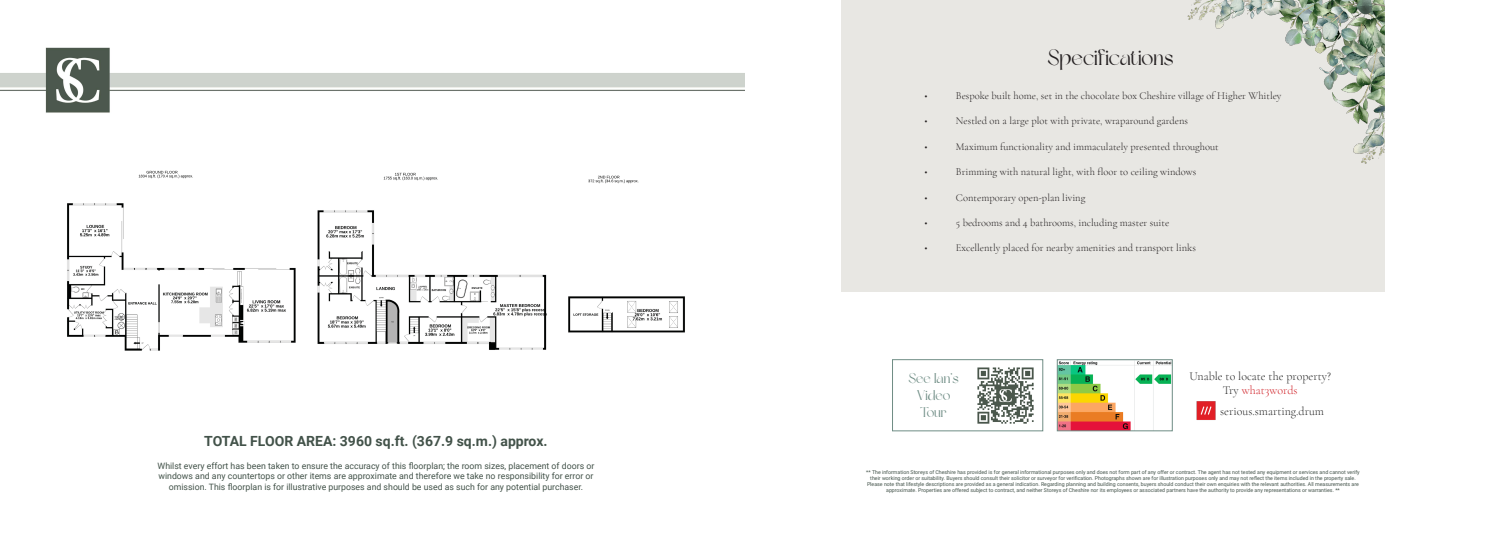
<style>
.page{position:relative;width:1489px;height:536px;background:#fff}
.page>*{position:absolute;margin:0;border:0;box-sizing:border-box;transform-origin:0 0}
.t1{font:21.88px "Dream Avenue";color:#231f20}
.t2{font:700 14px "Roboto";color:#425249}
.t3{font:14px/16.8px "Dream Avenue";color:#6f8d85;text-align:center}
.t4{font:300 11.99px "Cormorant Garamond";color:#262626}
.t5{font:300 11.99px "Cormorant Garamond";color:#d1232a}
.t6{font:300 10.5px "Cormorant Garamond";color:#231f20}
.t7{font:8.75px/10.5px "Roboto";color:#425249;text-align:center}
.t8{font:5.25px/6px "Roboto";color:#425249;text-align:center}
.s1{color:#262626}
</style>
<div class="page">
<div style="left:892px;top:359px;width:151px;height:72px;border:1px solid #6f8d85"></div>
<img style="left:1196px;top:401px;width:20px;height:19px">
<img style="left:0;top:47px;width:744px;height:66px">
<img style="left:67px;top:170px;width:618px;height:181px">
<div style="left:841px;top:0;width:543px;height:291px;background:#e8e7e3"></div>
<img style="left:1187px;top:0;width:197px;height:164px">
<img style="left:1058px;top:361px;width:112px;height:68px">
<div style="left:1056px;top:359px;width:116px;height:72px;border:1px solid #6f8d85"></div>
<img style="left:977px;top:367px;width:57px;height:57px">
<p class="t2" style="left:204px;top:431px;width:345px">TOTAL FLOOR AREA: 3960 sq.ft. (367.9 sq.m.) approx.</p>
<p class="t7" style="left:158px;top:460px;width:438px">Whilst every effort has been taken to ensure the accuracy of this floorplan; the room sizes, placement of doors or windows and any countertops or other items are approximate and therefore we take no responsibility for error or omission. This floorplan is for illustrative purposes and should be used as such for any potential purchaser.</p>
<p class="t1" style="left:1047px;top:44px;width:127px">Specifications</p>
<p class="t6" style="left:924px;top:89px;width:5px">•</p>
<p class="t6" style="left:955px;top:89px;width:327px">Bespoke built home, set in the chocolate box Cheshire village of Higher Whitley</p>
<p class="t6" style="left:924px;top:115px;width:5px">•</p>
<p class="t6" style="left:955px;top:115px;width:234px">Nestled on a large plot with private, wraparound gardens</p>
<p class="t6" style="left:924px;top:140px;width:5px">•</p>
<p class="t6" style="left:955px;top:140px;width:264px">Maximum functionality and immaculately presented throughout</p>
<p class="t6" style="left:924px;top:165px;width:5px">•</p>
<p class="t6" style="left:955px;top:165px;width:242px">Brimming with natural light, with floor to ceiling windows</p>
<p class="t6" style="left:924px;top:191px;width:5px">•</p>
<p class="t6" style="left:955px;top:191px;width:131px">Contemporary open-plan living</p>
<p class="t6" style="left:924px;top:216px;width:5px">•</p>
<p class="t6" style="left:955px;top:216px;width:215px">5 bedrooms and 4 bathrooms, including master suite</p>
<p class="t6" style="left:924px;top:242px;width:5px">•</p>
<p class="t6" style="left:955px;top:242px;width:241px">Excellently placed for nearby amenities and transport links</p>
<p class="t4" style="left:1189px;top:369px;width:143px">Unable to locate the property?</p>
<p class="t5" style="left:1222px;top:383px;width:76px"><span class="s1">Try</span> what3words</p>
<p class="t3" style="left:908px;top:371px;width:52px">See Ian’s<br>Video</p>
<p class="t3" style="left:920px;top:404px;width:28px">Tour</p>
<p class="t4" style="left:1220px;top:403px;width:105px">serious.smarting.drum</p>
<p class="t8" style="left:866px;top:469px;width:495px">** The information Storeys of Cheshire has provided is for general informational purposes only and does not form part of any offer or contract. The agent has not tested any equipment or services and cannot verify their working order or suitability. Buyers should consult their solicitor or surveyor for verification. Photographs shown are for illustration purposes only and may not reflect the items included in the property sale.<br>Please note that lifestyle descriptions are provided as a general indication. Regarding planning and building consents, buyers should conduct their own enquiries with the relevant authorities. All measurements are approximate. Properties are offered subject to contract, and neither Storeys of Cheshire nor its employees or associated partners have the authority to provide any representations or warranties. **</p>
</div>
